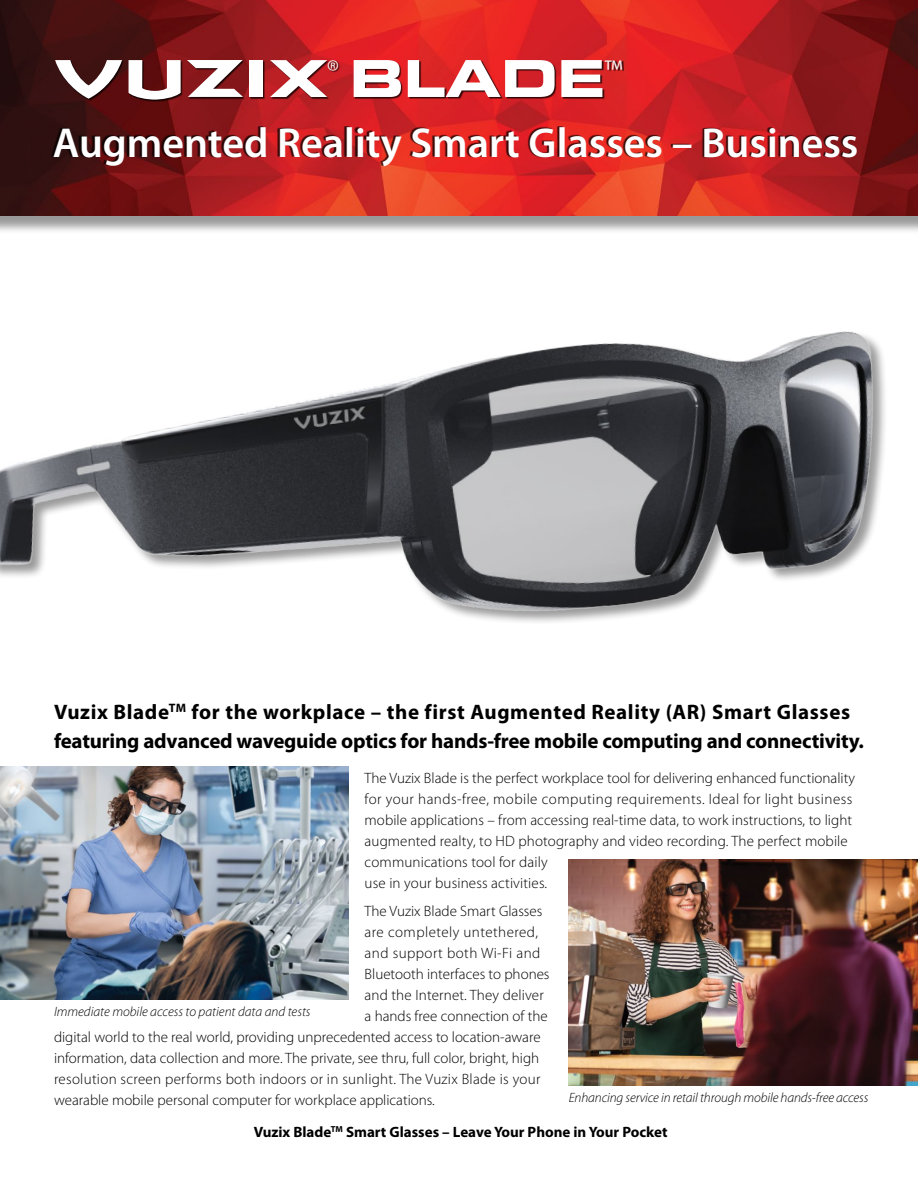
<style>
.page{position:relative;width:918px;height:1188px;background:#fff}
.page>*{position:absolute;margin:0;border:0;box-sizing:border-box;transform-origin:0 0}
.t1{font:51px "Eurostile Bold Extended Two";color:#fff}
.t2{font:600 42px "Myriad Pro";color:#fff}
.t3{font:700 21px/28.5px "Myriad Pro";letter-spacing:-.01em;color:#000}
.t4{font:300 15px/21px "Myriad Pro";letter-spacing:.005em;color:#000}
.t5{font:700 15px "Myriad Pro";color:#000}
.t6{font:300 15px "Myriad Pro";letter-spacing:.03em;color:#000}
.t7{font:italic 300 13.5px "Myriad Pro";letter-spacing:-.01em;color:#000}
</style>
<div class="page">
<img style="left:0;top:0;width:918px;height:216px">
<div style="left:56px;top:60px;width:568px;height:42px;background:#000;opacity:.75"></div>
<svg style="left:55px;top:60px;width:67px;height:39px"></svg>
<svg style="left:129px;top:60px;width:52px;height:40px"></svg>
<div style="left:249px;top:60px;width:14px;height:37px;background:#fff"></div>
<svg style="left:187px;top:60px;width:56px;height:37px"></svg>
<svg style="left:270px;top:60px;width:57px;height:37px"></svg>
<img style="left:0;top:218px;width:918px;height:404px">
<img style="left:569px;top:859px;width:349px;height:227px">
<img style="left:0;top:767px;width:348px;height:233px">
<div style="left:51px;top:126px;width:804px;height:40px;background:#000;opacity:.75"></div>
<h1 class="t1" style="left:327px;top:43px;width:297px"><sup>®</sup> BLADE<sup>™</sup></h1>
<h2 class="t2" style="left:53px;top:116px;width:807px">Augmented Reality Smart Glasses – Business</h2>
<h3 class="t3" style="left:54px;top:697px;width:812px">Vuzix Blade<sup>TM</sup> for the workplace – the first Augmented Reality (AR) Smart Glasses featuring advanced waveguide optics for hands-free mobile computing and connectivity.</h3>
<p class="t4" style="left:365px;top:767px;width:492px">The Vuzix Blade is the perfect workplace tool for delivering enhanced functionality for your hands-free, mobile computing requirements. Ideal for light business mobile applications – from accessing real-time data, to work instructions, to light augmented realty, to HD photography and video recording. The perfect mobile communications tool for daily<br>use in your business activities.</p>
<p class="t4" style="left:365px;top:901px;width:179px">The Vuzix Blade Smart Glasses</p>
<p class="t6" style="left:365px;top:924px;width:175px">are completely untethered,</p>
<p class="t6" style="left:365px;top:945px;width:177px">and support both Wi-Fi and</p>
<p class="t4" style="left:365px;top:964px;width:186px">Bluetooth interfaces to phones</p>
<p class="t4" style="left:365px;top:985px;width:181px">and the Internet. They deliver</p>
<p class="t4" style="left:365px;top:1006px;width:185px">a hands free connection of the</p>
<p class="t4" style="left:54px;top:1027px;width:488px">digital world to the real world, providing unprecedented access to location-aware</p>
<p class="t4" style="left:54px;top:1048px;width:487px">information, data collection and more. The private, see thru, full color, bright, high</p>
<p class="t4" style="left:54px;top:1069px;width:488px">resolution screen performs both indoors or in sunlight. The Vuzix Blade is your</p>
<p class="t4" style="left:54px;top:1090px;width:382px">wearable mobile personal computer for workplace applications.</p>
<p class="t5" style="left:254px;top:1122px;width:415px">Vuzix Blade<sup>TM</sup> Smart Glasses – Leave Your Phone in Your Pocket</p>
<p class="t7" style="left:54px;top:1003px;width:258px">Immediate mobile access to patient data and tests</p>
<p class="t7" style="left:569px;top:1090px;width:301px">Enhancing service in retail through mobile hands-free access</p>
</div>
